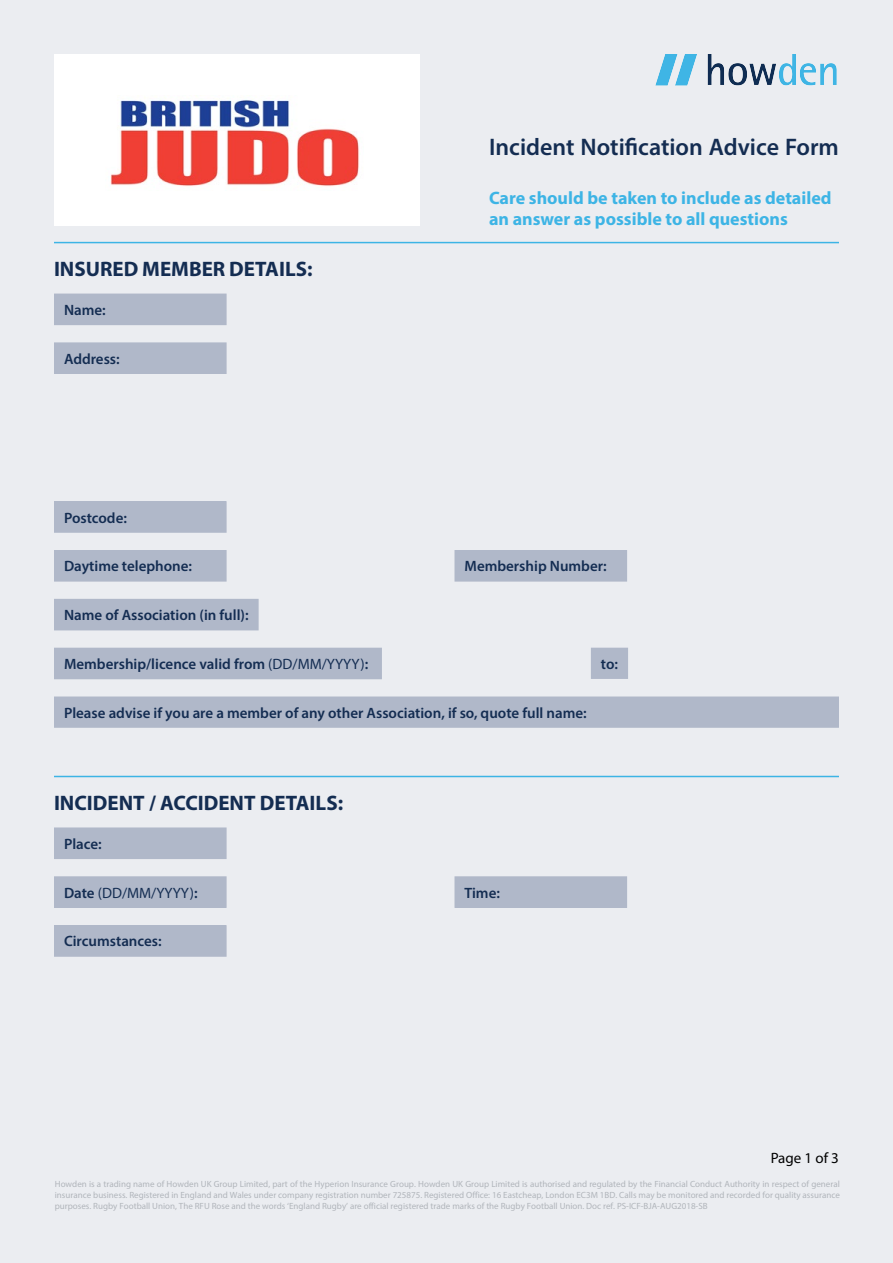
<style>
.page{position:relative;width:893px;height:1263px;background:#ebedf1}
.page>*{position:absolute;margin:0;border:0;box-sizing:border-box;transform-origin:0 0}
.t1{font:600 24px "Myriad Pro";color:#142d52}
.Subheader{font:700 21px "Myriad Pro";color:#142d52}
.Warning_red{font:700 18px/21.6px "Myriad Pro";color:#3db4e5}
.t2{font:600 15px "Myriad Pro";color:#142d52}
.t3{font:15px "Myriad Pro";letter-spacing:.005em;color:#142d52}
.t4{font:15px "Myriad Pro";color:#000}
.t5{font:9px/10.8px "Myriad Pro";color:#b1b4b6;text-align:justify}
.s1{font-weight:400}
.s2{font-weight:600}
</style>
<div class="page">
<div style="left:54px;top:54px;width:366px;height:171px;background:#fff"></div>
<img style="left:110px;top:100px;width:249px;height:86px">
<hr style="left:54px;top:242px;width:785px;height:1px;background:#3db4e5">
<hr style="left:54px;top:776px;width:785px;height:1px;background:#3db4e5">
<div style="left:55px;top:294px;width:171px;height:30px;background:#b0b8c9"></div>
<div style="left:54px;top:294px;width:173px;height:31px;border:2px solid #b0b8c9"></div>
<div style="left:55px;top:828px;width:171px;height:30px;background:#b0b8c9"></div>
<div style="left:54px;top:827px;width:173px;height:32px;border:2px solid #b0b8c9"></div>
<div style="left:55px;top:697px;width:783px;height:30px;background:#b0b8c9"></div>
<div style="left:54px;top:696px;width:785px;height:32px;border:2px solid #b0b8c9"></div>
<div style="left:55px;top:600px;width:203px;height:30px;background:#b0b8c9"></div>
<div style="left:54px;top:599px;width:205px;height:31px;border:2px solid #b0b8c9"></div>
<div style="left:55px;top:648px;width:326px;height:30px;background:#b0b8c9"></div>
<div style="left:54px;top:648px;width:328px;height:31px;border:2px solid #b0b8c9"></div>
<div style="left:592px;top:648px;width:35px;height:30px;background:#b0b8c9"></div>
<div style="left:591px;top:648px;width:37px;height:31px;border:2px solid #b0b8c9"></div>
<div style="left:55px;top:551px;width:171px;height:30px;background:#b0b8c9"></div>
<div style="left:54px;top:550px;width:173px;height:32px;border:2px solid #b0b8c9"></div>
<div style="left:455px;top:551px;width:171px;height:30px;background:#b0b8c9"></div>
<div style="left:454px;top:550px;width:173px;height:32px;border:2px solid #b0b8c9"></div>
<div style="left:55px;top:877px;width:171px;height:30px;background:#b0b8c9"></div>
<div style="left:54px;top:876px;width:173px;height:32px;border:2px solid #b0b8c9"></div>
<div style="left:455px;top:877px;width:171px;height:30px;background:#b0b8c9"></div>
<div style="left:454px;top:876px;width:173px;height:32px;border:2px solid #b0b8c9"></div>
<div style="left:55px;top:502px;width:171px;height:30px;background:#b0b8c9"></div>
<div style="left:54px;top:501px;width:173px;height:32px;border:2px solid #b0b8c9"></div>
<div style="left:55px;top:343px;width:171px;height:30px;background:#b0b8c9"></div>
<div style="left:54px;top:342px;width:173px;height:32px;border:2px solid #b0b8c9"></div>
<div style="left:55px;top:926px;width:171px;height:30px;background:#b0b8c9"></div>
<div style="left:54px;top:925px;width:173px;height:32px;border:2px solid #b0b8c9"></div>
<img style="left:656px;top:54px;width:180px;height:32px">
<p class="Subheader" style="left:54px;top:256px;width:260px">INSURED MEMBER DETAILS:</p>
<p class="t2" style="left:64px;top:300px;width:43px">Name:</p>
<p class="t2" style="left:64px;top:349px;width:57px">Address:</p>
<p class="t2" style="left:64px;top:508px;width:64px">Postcode:</p>
<p class="t1" style="left:489px;top:132px;width:351px">Incident Notification Advice Form</p>
<p class="Warning_red" style="left:489px;top:186px;width:344px">Care should be taken to include as detailed an answer as possible to all questions</p>
<p class="t2" style="left:64px;top:557px;width:130px">Daytime telephone:</p>
<p class="t2" style="left:464px;top:557px;width:144px">Membership Number:</p>
<p class="t2" style="left:64px;top:606px;width:186px">Name of Association (in full):</p>
<p class="t2" style="left:64px;top:654px;width:306px">Membership/licence valid from <span class="s1">(DD/MM/YYYY)</span>:</p>
<p class="t2" style="left:601px;top:654px;width:19px">to:</p>
<p class="t2" style="left:64px;top:703px;width:524px">Please advise if you are a member of any other Association, if so, quote full name:</p>
<p class="Subheader" style="left:54px;top:789px;width:291px">INCIDENT / ACCIDENT DETAILS:</p>
<p class="t2" style="left:64px;top:834px;width:39px">Place:</p>
<p class="t3" style="left:64px;top:883px;width:135px"><span class="s2">Date</span> (DD/MM/YYYY)<span class="s2">:</span></p>
<p class="t2" style="left:464px;top:883px;width:37px">Time:</p>
<p class="t2" style="left:64px;top:932px;width:99px">Circumstances:</p>
<p class="t4" style="left:771px;top:1148px;width:70px">Page 1 of 3</p>
<p class="t5" style="left:55px;top:1178px;width:786px">Howden is a trading name of Howden UK Group Limited, part of the Hyperion Insurance Group. Howden UK Group Limited is authorised and regulated by the Financial Conduct Authority in respect of general insurance business. Registered in England and Wales under company registration number 725875. Registered Office: 16 Eastcheap, London EC3M 1BD. Calls may be monitored and recorded for quality assurance purposes. Rugby Football Union, The RFU Rose and the words ‘England Rugby’ are official registered trade marks of the Rugby Football Union. Doc ref. PS-ICF-BJA-AUG2018-SB</p>
</div>
